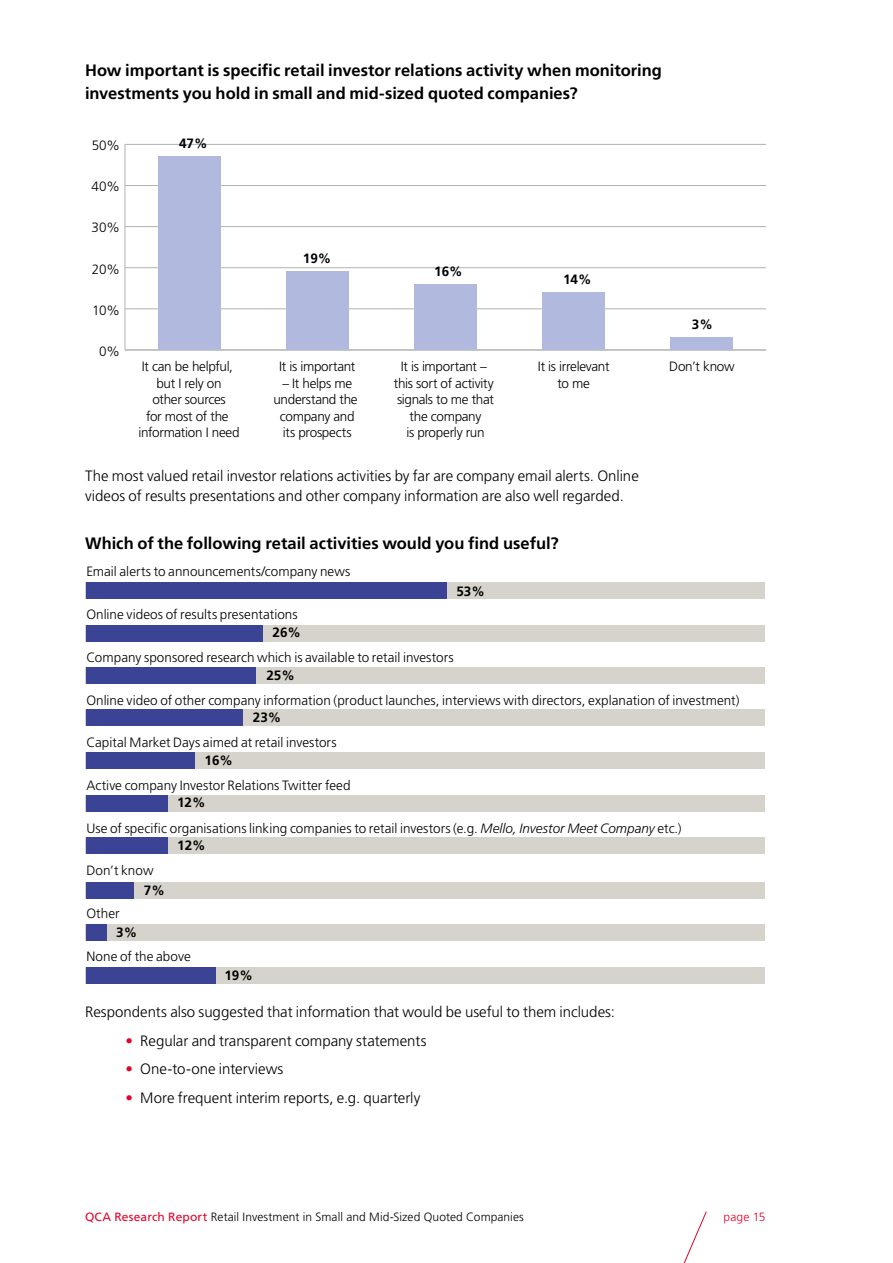
<style>
.page{position:relative;width:893px;height:1263px;background:#fff}
.page>*{position:absolute;margin:0;border:0;box-sizing:border-box;transform-origin:0 0}
.t1{font:700 16.5px/22.5px "Frutiger LT Std";color:#000}
.t2{font:300 15px/19.5px "Frutiger LT Std";color:#000}
.t3{font:300 13.5px "Frutiger LT Std";color:#000}
.t4{font:300 13.5px/16.5px "Frutiger LT Std";letter-spacing:-.02em;color:#000;text-align:center}
.t5{font:700 13.5px "Frutiger LT Std";color:#000}
.t6{font:300 13.5px "Frutiger LT Std";letter-spacing:-.025em;color:#000}
.t7{font:300 12px "Frutiger LT Std";letter-spacing:.005em;color:#000}
.t8{font:300 12px "Frutiger LT Std";letter-spacing:.01em;color:#e4032b}
.s1{font-family:"Frutiger";font-style:italic}
.s2{font-weight:700;color:#e4032b}
.s3{font-weight:400;color:#e4032b}
</style>
<div class="page">
<svg style="left:683px;top:1211px;width:24px;height:52px"></svg>
<hr style="left:125px;top:144px;width:1px;height:206px;background:#b3b2b2">
<hr style="left:125px;top:350px;width:640px;height:1px;background:#b3b2b2">
<hr style="left:125px;top:309px;width:640px;height:1px;background:#b3b2b2">
<hr style="left:125px;top:267px;width:640px;height:1px;background:#b3b2b2">
<hr style="left:125px;top:226px;width:640px;height:1px;background:#b3b2b2">
<hr style="left:125px;top:185px;width:640px;height:1px;background:#b3b2b2">
<hr style="left:125px;top:144px;width:640px;height:1px;background:#b3b2b2">
<div style="left:158px;top:157px;width:62px;height:193px;background:#b1b9df"></div>
<div style="left:286px;top:272px;width:63px;height:78px;background:#b1b9df"></div>
<div style="left:414px;top:284px;width:63px;height:66px;background:#b1b9df"></div>
<div style="left:542px;top:292px;width:63px;height:58px;background:#b1b9df"></div>
<div style="left:670px;top:338px;width:63px;height:12px;background:#b1b9df"></div>
<div style="left:86px;top:582px;width:679px;height:17px;background:#d5d3cc"></div>
<div style="left:86px;top:625px;width:679px;height:17px;background:#d5d3cc"></div>
<div style="left:86px;top:667px;width:679px;height:17px;background:#d5d3cc"></div>
<div style="left:86px;top:582px;width:360px;height:17px;background:#3b4395"></div>
<div style="left:86px;top:625px;width:177px;height:17px;background:#3b4395"></div>
<div style="left:86px;top:667px;width:170px;height:17px;background:#3b4395"></div>
<div style="left:86px;top:709px;width:679px;height:17px;background:#d5d3cc"></div>
<div style="left:86px;top:752px;width:679px;height:17px;background:#d5d3cc"></div>
<div style="left:86px;top:794px;width:679px;height:17px;background:#d5d3cc"></div>
<div style="left:86px;top:837px;width:679px;height:17px;background:#d5d3cc"></div>
<div style="left:86px;top:836px;width:679px;height:17px;background:#d5d3cc"></div>
<div style="left:86px;top:709px;width:156px;height:17px;background:#3b4395"></div>
<div style="left:86px;top:752px;width:109px;height:17px;background:#3b4395"></div>
<div style="left:86px;top:794px;width:82px;height:17px;background:#3b4395"></div>
<div style="left:86px;top:837px;width:82px;height:17px;background:#3b4395"></div>
<div style="left:86px;top:882px;width:679px;height:17px;background:#d5d3cc"></div>
<div style="left:86px;top:882px;width:48px;height:17px;background:#3b4395"></div>
<div style="left:86px;top:924px;width:679px;height:17px;background:#d5d3cc"></div>
<div style="left:86px;top:967px;width:679px;height:17px;background:#d5d3cc"></div>
<div style="left:86px;top:924px;width:20px;height:17px;background:#3b4395"></div>
<div style="left:86px;top:967px;width:129px;height:17px;background:#3b4395"></div>
<p class="t1" style="left:85px;top:59px;width:578px">How important is specific retail investor relations activity when monitoring investments you hold in small and mid-sized quoted companies?</p>
<p class="t3" style="left:92px;top:138px;width:30px">50%</p>
<p class="t3" style="left:91px;top:179px;width:30px">40%</p>
<p class="t3" style="left:92px;top:220px;width:30px">30%</p>
<p class="t3" style="left:92px;top:261px;width:30px">20%</p>
<p class="t3" style="left:92px;top:302px;width:29px">10%</p>
<p class="t3" style="left:99px;top:343px;width:22px">0%</p>
<p class="t5" style="left:179px;top:136px;width:30px">47%</p>
<p class="t4" style="left:138px;top:358px;width:103px">It can be helpful, but I rely on<br>other sources<br>for most of the information I need</p>
<p class="t5" style="left:303px;top:251px;width:30px">19%</p>
<p class="t4" style="left:279px;top:358px;width:78px">It is important</p>
<p class="t4" style="left:273px;top:375px;width:86px">– It helps me understand the company and its prospects</p>
<p class="t5" style="left:434px;top:263px;width:30px">16%</p>
<p class="t4" style="left:394px;top:358px;width:102px">It is important – this sort of activity signals to me that the company<br>is properly run</p>
<p class="t5" style="left:563px;top:271px;width:30px">14%</p>
<p class="t5" style="left:692px;top:316px;width:23px">3%</p>
<p class="t6" style="left:538px;top:359px;width:73px">It is irrelevant</p>
<p class="t3" style="left:669px;top:359px;width:67px">Don’t know</p>
<p class="t3" style="left:557px;top:375px;width:34px">to me</p>
<p class="t2" style="left:85px;top:466px;width:555px">The most valued retail investor relations activities by far are company email alerts. Online videos of results presentations and other company information are also well regarded.</p>
<p class="t1" style="left:85px;top:532px;width:475px">Which of the following retail activities would you find useful?</p>
<p class="t3" style="left:86px;top:564px;width:265px">Email alerts to announcements/company news</p>
<p class="t3" style="left:86px;top:607px;width:213px">Online videos of results presentations</p>
<p class="t3" style="left:86px;top:649px;width:369px">Company sponsored research which is available to retail investors</p>
<p class="t3" style="left:86px;top:692px;width:655px">Online video of other company information (product launches, interviews with directors, explanation of investment)</p>
<p class="t3" style="left:86px;top:735px;width:252px">Capital Market Days aimed at retail investors</p>
<p class="t3" style="left:86px;top:778px;width:266px">Active company Investor Relations Twitter feed</p>
<p class="t3" style="left:86px;top:820px;width:597px">Use of specific organisations linking companies to retail investors (e.g. <span class="s1">Mello, Investor Meet Company</span> etc.)</p>
<p class="t3" style="left:86px;top:863px;width:69px">Don’t know</p>
<p class="t3" style="left:86px;top:906px;width:35px">Other</p>
<p class="t3" style="left:86px;top:948px;width:106px">None of the above</p>
<p class="t5" style="left:456px;top:583px;width:30px">53%</p>
<p class="t5" style="left:273px;top:625px;width:30px">26%</p>
<p class="t5" style="left:266px;top:667px;width:30px">25%</p>
<p class="t5" style="left:253px;top:709px;width:30px">23%</p>
<p class="t5" style="left:204px;top:752px;width:30px">16%</p>
<p class="t5" style="left:177px;top:795px;width:30px">12%</p>
<p class="t5" style="left:177px;top:837px;width:30px">12%</p>
<p class="t5" style="left:144px;top:883px;width:22px">7%</p>
<p class="t5" style="left:116px;top:924px;width:22px">3%</p>
<p class="t5" style="left:224px;top:967px;width:30px">19%</p>
<p class="t2" style="left:85px;top:1002px;width:531px">Respondents also suggested that information that would be useful to them includes:</p>
<p class="t2" style="left:125px;top:1031px;width:303px"><span class="s2">•</span> Regular and transparent company statements</p>
<p class="t2" style="left:125px;top:1059px;width:160px"><span class="s2">•</span> One-to-one interviews</p>
<p class="t2" style="left:125px;top:1088px;width:296px"><span class="s2">•</span> More frequent interim reports, e.g. quarterly</p>
<p class="t7" style="left:85px;top:1210px;width:440px"><span class="s3">QCA Research Report</span> Retail Investment in Small and Mid-Sized Quoted Companies</p>
<p class="t8" style="left:724px;top:1210px;width:43px">page 15</p>
</div>
